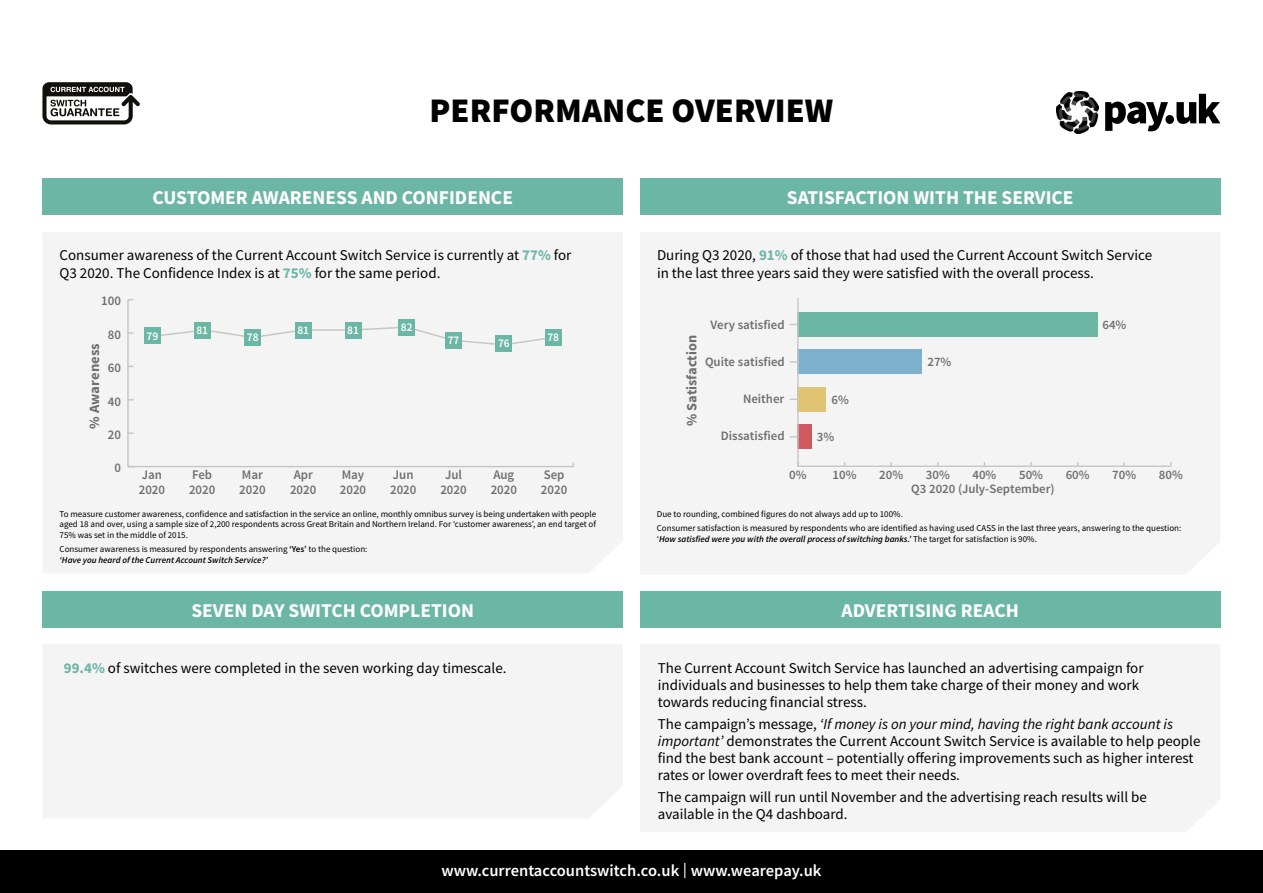
<style>
.page{position:relative;width:1263px;height:893px;background:#fff}
.page>*{position:absolute;margin:0;border:0;box-sizing:border-box;transform-origin:0 0}
.t1{font:900 34.5px "Source Sans Pro";color:#000}
.t2{font:700 19.5px "Source Sans Pro";color:#fff}
.t3{font:600 16.5px "Source Sans Pro";color:#fff}
.t4{font:15px/17.2px "Source Sans Pro";color:#000}
.t5{font:700 14.25px "Source Sans Pro";color:#706f6f}
.t6{font:600 13.2px/15.9px "Source Sans Pro";color:#706f6f}
.t7{font:600 12.9px "Source Sans Pro";color:#706f6f}
.t8{font:600 11.7px "Source Sans Pro";color:#fff}
.t9{font:9px/10.5px "Source Sans Pro";color:#000}
.t10{font:italic 600 9px "Source Sans Pro";color:#000}
.s1{font-weight:700;color:#6cb6a6}
.s2{font-weight:600}
.s3{font-weight:600;font-style:italic}
.s4{font-weight:400;font-style:normal}
.s5{font-style:italic}
.s6{font-family:"Gotham";font-weight:400}
</style>
<div class="page">
<svg style="left:42px;top:82px;width:98px;height:43px"></svg>
<svg style="left:1105px;top:94px;width:115px;height:37px"></svg>
<div style="left:0;top:850px;width:1263px;height:43px;background:#000"></div>
<img style="left:1057px;top:92px;width:41px;height:41px">
<div style="left:43px;top:179px;width:580px;height:36px;background:#6cb6a6"></div>
<div style="left:43px;top:591px;width:580px;height:37px;background:#6cb6a6"></div>
<div style="left:640px;top:179px;width:580px;height:36px;background:#6cb6a6"></div>
<div style="left:640px;top:591px;width:580px;height:37px;background:#6cb6a6"></div>
<div style="left:640px;top:233px;width:580px;height:341px;background:#f4f4f4"></div>
<div style="left:43px;top:233px;width:580px;height:340px;background:#f4f4f4"></div>
<div style="left:640px;top:644px;width:580px;height:188px;background:#f4f4f4"></div>
<div style="left:43px;top:644px;width:580px;height:174px;background:#f4f4f4"></div>
<svg style="left:150px;top:326px;width:405px;height:20px"></svg>
<hr style="left:127px;top:300px;width:2px;height:167px;background:#c6c6c6">
<svg style="left:127px;top:461px;width:448px;height:7px"></svg>
<div style="left:144px;top:328px;width:16px;height:16px;background:#6cb6a6"></div>
<div style="left:244px;top:329px;width:17px;height:17px;background:#6cb6a6"></div>
<div style="left:295px;top:322px;width:16px;height:16px;background:#6cb6a6"></div>
<div style="left:399px;top:319px;width:16px;height:16px;background:#6cb6a6"></div>
<div style="left:194px;top:322px;width:16px;height:16px;background:#6cb6a6"></div>
<div style="left:345px;top:322px;width:16px;height:16px;background:#6cb6a6"></div>
<div style="left:445px;top:332px;width:17px;height:17px;background:#6cb6a6"></div>
<div style="left:496px;top:335px;width:16px;height:17px;background:#6cb6a6"></div>
<div style="left:545px;top:329px;width:16px;height:17px;background:#6cb6a6"></div>
<div style="left:797px;top:312px;width:301px;height:25px;background:#6cb6a6"></div>
<div style="left:797px;top:350px;width:124px;height:24px;background:#7db0cd"></div>
<div style="left:797px;top:387px;width:29px;height:24px;background:#e1c374"></div>
<div style="left:797px;top:425px;width:15px;height:24px;background:#d05a5f"></div>
<hr style="left:798px;top:466px;width:373px;height:1px;background:#c6c6c6">
<hr style="left:797px;top:298px;width:2px;height:168px;background:#c6c6c6">
<svg style="left:790px;top:361px;width:7px;height:2px"></svg>
<svg style="left:790px;top:436px;width:8px;height:2px"></svg>
<h1 class="t1" style="left:430px;top:87px;width:405px">PERFORMANCE OVERVIEW</h1>
<h2 class="t2" style="left:152px;top:185px;width:362px">CUSTOMER AWARENESS AND CONFIDENCE</h2>
<h2 class="t2" style="left:787px;top:185px;width:288px">SATISFACTION WITH THE SERVICE</h2>
<p class="t4" style="left:60px;top:246px;width:513px;line-height:18px">Consumer awareness of the Current Account Switch Service is currently at <span class="s1">77%</span> for<br>Q3 2020. The Confidence Index is at <span class="s1">75%</span> for the same period.</p>
<p class="t4" style="left:657px;top:246px;width:497px;line-height:18px">During Q3 2020, <span class="s1">91%</span> of those that had used the Current Account Switch Service in the last three years said they were satisfied with the overall process.</p>
<p class="t6" style="left:101px;top:293px;width:21px">100</p>
<p class="t5" style="left:85px;top:429px;width:87px;rotate:-90deg">% Awareness</p>
<p class="t6" style="left:108px;top:327px;width:15px">80</p>
<p class="t6" style="left:108px;top:360px;width:15px">60</p>
<p class="t6" style="left:108px;top:394px;width:15px">40</p>
<p class="t6" style="left:108px;top:427px;width:15px">20</p>
<p class="t8" style="left:196px;top:322px;width:13px">81</p>
<p class="t8" style="left:297px;top:322px;width:13px">81</p>
<p class="t8" style="left:347px;top:322px;width:13px">81</p>
<p class="t8" style="left:401px;top:320px;width:13px">82</p>
<p class="t8" style="left:147px;top:329px;width:13px">79</p>
<p class="t8" style="left:247px;top:330px;width:13px">78</p>
<p class="t8" style="left:448px;top:333px;width:13px">77</p>
<p class="t8" style="left:498px;top:336px;width:13px">76</p>
<p class="t8" style="left:547px;top:330px;width:13px">78</p>
<p class="t5" style="left:683px;top:426px;width:92px;rotate:-90deg">% Satisfaction</p>
<p class="t7" style="left:711px;top:316px;width:76px">Very satisfied</p>
<p class="t7" style="left:705px;top:353px;width:81px">Quite satisfied</p>
<p class="t7" style="left:743px;top:390px;width:43px">Neither</p>
<p class="t7" style="left:721px;top:428px;width:65px">Dissatisfied</p>
<p class="t7" style="left:831px;top:391px;width:19px">6%</p>
<p class="t7" style="left:817px;top:429px;width:19px">3%</p>
<p class="t7" style="left:927px;top:354px;width:25px">27%</p>
<p class="t7" style="left:1102px;top:316px;width:25px">64%</p>
<p class="t6" style="left:114px;top:460px;width:8px">0</p>
<p class="t6" style="left:139px;top:467px;width:28px">Jan<br>2020</p>
<p class="t6" style="left:189px;top:467px;width:28px">Feb<br>2020</p>
<p class="t6" style="left:239px;top:467px;width:28px">Mar<br>2020</p>
<p class="t6" style="left:290px;top:467px;width:28px">Apr<br>2020</p>
<p class="t6" style="left:340px;top:467px;width:28px">May<br>2020</p>
<p class="t6" style="left:390px;top:467px;width:28px">Jun<br>2020</p>
<p class="t6" style="left:440px;top:467px;width:28px;text-align:center">Jul<br>2020</p>
<p class="t6" style="left:491px;top:467px;width:28px">Aug<br>2020</p>
<p class="t6" style="left:541px;top:467px;width:28px">Sep<br>2020</p>
<p class="t7" style="left:789px;top:467px;width:19px">0%</p>
<p class="t7" style="left:832px;top:467px;width:25px">10%</p>
<p class="t7" style="left:879px;top:467px;width:25px">20%</p>
<p class="t7" style="left:926px;top:467px;width:25px">30%</p>
<p class="t7" style="left:972px;top:467px;width:25px">40%</p>
<p class="t7" style="left:1019px;top:467px;width:25px">50%</p>
<p class="t7" style="left:1066px;top:467px;width:25px">60%</p>
<p class="t7" style="left:1112px;top:467px;width:25px">70%</p>
<p class="t7" style="left:1159px;top:467px;width:25px">80%</p>
<p class="t7" style="left:911px;top:480px;width:145px">Q3 2020 (July-September)</p>
<p class="t9" style="left:60px;top:508px;width:538px;text-align:justify">To measure customer awareness, confidence and satisfaction in the service an online, monthly omnibus survey is being undertaken with people aged 18 and over, using a sample size of 2,200 respondents across Great Britain and Northern Ireland. For ‘customer awareness’, an end target of 75% was set in the middle of 2015.</p>
<p class="t9" style="left:60px;top:544px;width:309px">Consumer awareness is measured by respondents answering <span class="s2">‘Yes’</span> to the question: <span class="s3">‘Have you heard of the Current Account Switch Service?’</span></p>
<p class="t9" style="left:657px;top:506px;width:526px;line-height:14.7px">Due to rounding, combined figures do not always add up to 100%.<br>Consumer satisfaction is measured by respondents who are identified as having used CASS in the last three years, answering to the question:</p>
<p class="t10" style="left:657px;top:533px;width:382px"><span class="s4">‘</span>How satisfied were you with the overall process of switching banks.’ <span class="s4">The target for satisfaction is 90%.</span></p>
<h2 class="t2" style="left:191px;top:597px;width:284px">SEVEN DAY SWITCH COMPLETION</h2>
<h2 class="t2" style="left:841px;top:597px;width:179px">ADVERTISING REACH</h2>
<p class="t4" style="left:64px;top:659px;width:444px"><span class="s1">99.4%</span> of switches were completed in the seven working day timescale.</p>
<p class="t4" style="left:658px;top:659px;width:487px">The Current Account Switch Service has launched an advertising campaign for individuals and businesses to help them take charge of their money and work towards reducing financial stress.</p>
<p class="t4" style="left:658px;top:715px;width:544px">The campaign’s message, <span class="s5">‘If money is on your mind, having the right bank account is important’</span> demonstrates the Current Account Switch Service is available to help people find the best bank account – potentially offering improvements such as higher interest rates or lower overdraft fees to meet their needs.</p>
<p class="t4" style="left:658px;top:788px;width:491px">The campaign will run until November and the advertising reach results will be available in the Q4 dashboard.</p>
<p class="t3" style="left:441px;top:860px;width:382px">www.currentaccountswitch.co.uk <span class="s6">|</span> www.wearepay.uk</p>
</div>
